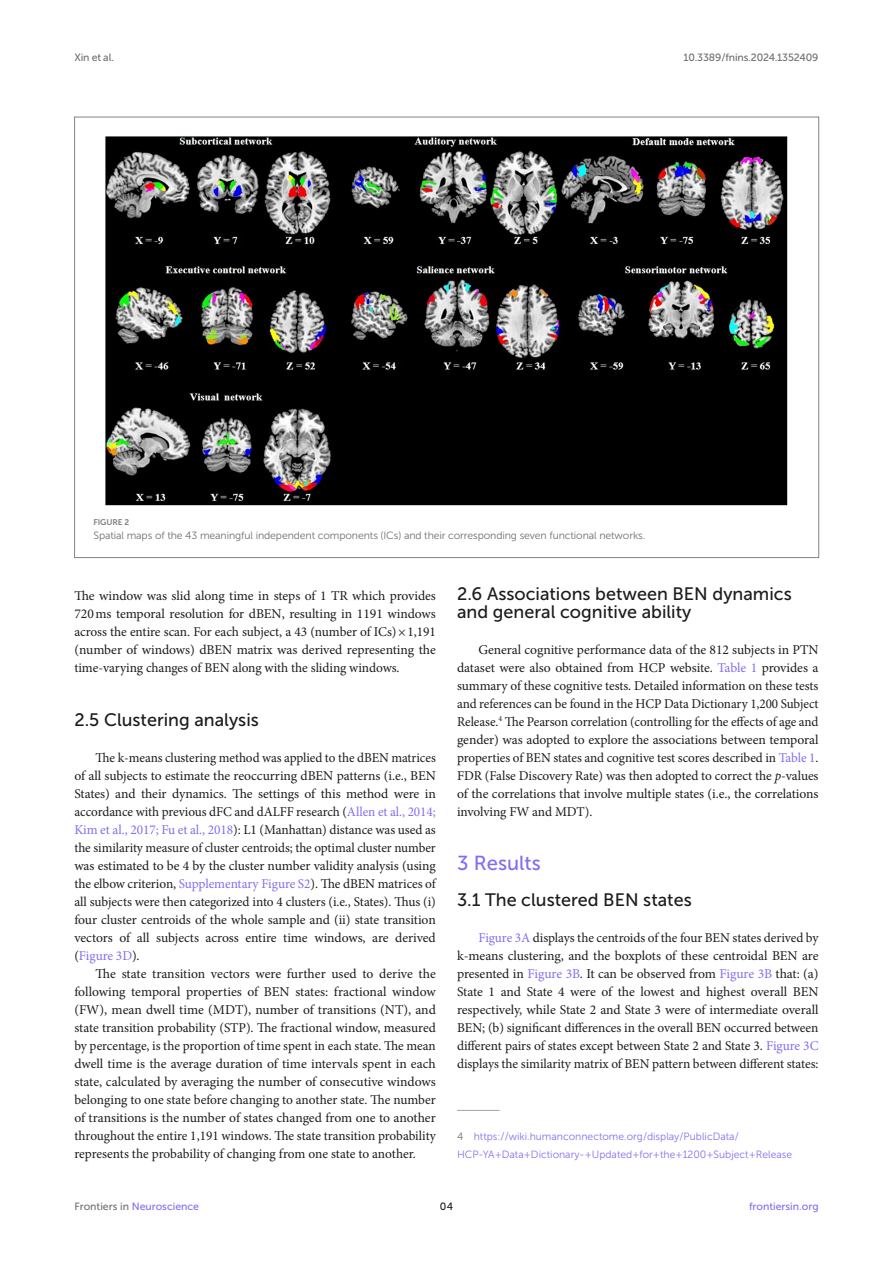
<style>
.page{position:relative;width:893px;height:1263px;background:#fff}
.page>*{position:absolute;margin:0;border:0;box-sizing:border-box;transform-origin:0 0}
.HEAD_1{font:20.25px "Museo Sans 500";color:#856df0}
.HEAD_2{font:18px/18px "Museo Sans 500";color:#1b1c1b}
.HEAD_2_after_HEAD_1{font:18px "Museo Sans 500";color:#1b1c1b}
.TEXT_FLUSH{font:13.5px/18px "Minion Pro";letter-spacing:-.005em;color:#1b1c1b;text-align:justify}
.TEXT{font:13.5px/18px "Minion Pro";letter-spacing:-.005em;color:#1b1c1b;text-align:justify}
.FOOTNOTE{font:10.5px/18px "Museo Sans 300";color:#856df0}
.FIG_LEG{font:10.5px "Museo Sans 300";letter-spacing:-.01em;color:#706f70}
.t1{font:10.5px "Museo Sans 500";color:#856df0}
.t2{font:10.5px "Museo Sans 500";letter-spacing:-.015em;color:#706f70}
.t3{font:10.5px "Museo Sans 500";color:#1b1c1b}
.FIG_HD{font:8.25px "Museo Sans 700";letter-spacing:-.01em;color:#7e7f7f}
.s1{color:#856df0}
.s2{font-style:italic}
.s3{color:#706f70}
</style>
<div class="page">
<hr style="left:457px;top:1110px;width:43px;height:1px;background:#a2a3a3">
<img style="left:105px;top:136px;width:683px;height:370px">
<p class="t2" style="left:74px;top:51px;width:41px">Xin et al.</p>
<p class="t2" style="left:683px;top:51px;width:137px">10.3389/fnins.2024.1352409</p>
<p class="FIG_HD" style="left:94px;top:518px;width:37px">FIGURE 2</p>
<p class="FIG_LEG" style="left:94px;top:529px;width:553px">Spatial maps of the 43 meaningful independent components (ICs) and their corresponding seven functional networks.</p>
<p class="TEXT_FLUSH" style="left:74px;top:587px;width:363px">The window was slid along time in steps of 1 TR which provides 720ms temporal resolution for dBEN, resulting in 1191 windows across the entire scan. For each subject, a 43 (number of ICs)×1,191 (number of windows) dBEN matrix was derived representing the time-varying changes of BEN along with the sliding windows.</p>
<p class="HEAD_2" style="left:74px;top:711px;width:186px">2.5 Clustering analysis</p>
<p class="TEXT_FLUSH" style="left:74px;top:749px;width:363px;text-indent:21px">The k-means clustering method was applied to the dBEN matrices of all subjects to estimate the reoccurring dBEN patterns (i.e., BEN States) and their dynamics. The settings of this method were in accordance with previous dFC and dALFF research (<span class="s1">Allen et al., 2014; Kim et al., 2017; Fu et al., 2018</span>): L1 (Manhattan) distance was used as the similarity measure of cluster centroids; the optimal cluster number was estimated to be 4 by the cluster number validity analysis (using the elbow criterion, <span class="s1">Supplementary Figure S2</span>). The dBEN matrices of all subjects were then categorized into 4 clusters (i.e., States). Thus (i) four cluster centroids of the whole sample and (ii) state transition vectors of all subjects across entire time windows, are derived (<span class="s1">Figure 3D</span>).</p>
<p class="TEXT" style="left:74px;top:965px;width:363px;text-indent:21px">The state transition vectors were further used to derive the following temporal properties of BEN states: fractional window (FW), mean dwell time (MDT), number of transitions (NT), and state transition probability (STP). The fractional window, measured by percentage, is the proportion of time spent in each state. The mean dwell time is the average duration of time intervals spent in each state, calculated by averaging the number of consecutive windows belonging to one state before changing to another state. The number of transitions is the number of states changed from one to another throughout the entire 1,191 windows. The state transition probability represents the probability of changing from one state to another.</p>
<p class="HEAD_2" style="left:457px;top:585px;width:336px">2.6 Associations between BEN dynamics and general cognitive ability</p>
<p class="TEXT_FLUSH" style="left:457px;top:641px;width:363px;text-indent:21px">General cognitive performance data of the 812 subjects in PTN dataset were also obtained from HCP website. <span class="s1">Table 1</span> provides a summary of these cognitive tests. Detailed information on these tests and references can be found in the HCP Data Dictionary 1,200 Subject Release.<sup>4</sup> The Pearson correlation (controlling for the effects of age and gender) was adopted to explore the associations between temporal properties of BEN states and cognitive test scores described in <span class="s1">Table 1</span>.<br>FDR (False Discovery Rate) was then adopted to correct the <span class="s2">p</span>-values of the correlations that involve multiple states (i.e., the correlations involving FW and MDT).</p>
<p class="HEAD_1" style="left:457px;top:852px;width:85px">3 Results</p>
<p class="HEAD_2_after_HEAD_1" style="left:457px;top:890px;width:236px">3.1 The clustered BEN states</p>
<p class="TEXT_FLUSH" style="left:457px;top:929px;width:363px;text-indent:21px"><span class="s1">Figure 3A</span> displays the centroids of the four BEN states derived by k-means clustering, and the boxplots of these centroidal BEN are presented in <span class="s1">Figure 3B</span>. It can be observed from <span class="s1">Figure 3B</span> that: (a)<br>State 1 and State 4 were of the lowest and highest overall BEN respectively, while State 2 and State 3 were of intermediate overall BEN; (b) significant differences in the overall BEN occurred between different pairs of states except between State 2 and State 3. <span class="s1">Figure 3C </span>displays the similarity matrix of BEN pattern between different states:</p>
<p class="FOOTNOTE" style="left:457px;top:1127px;width:337px"><span class="s3">4</span> https://wiki.humanconnectome.org/display/PublicData/<br>HCP-YA+Data+Dictionary-+Updated+for+the+1200+Subject+Release</p>
<p class="t1" style="left:74px;top:1200px;width:126px"><span class="s3">Frontiers in</span> Neuroscience</p>
<p class="t3" style="left:440px;top:1200px;width:15px">04</p>
<p class="t1" style="left:749px;top:1200px;width:71px">frontiersin.org</p>
</div>
